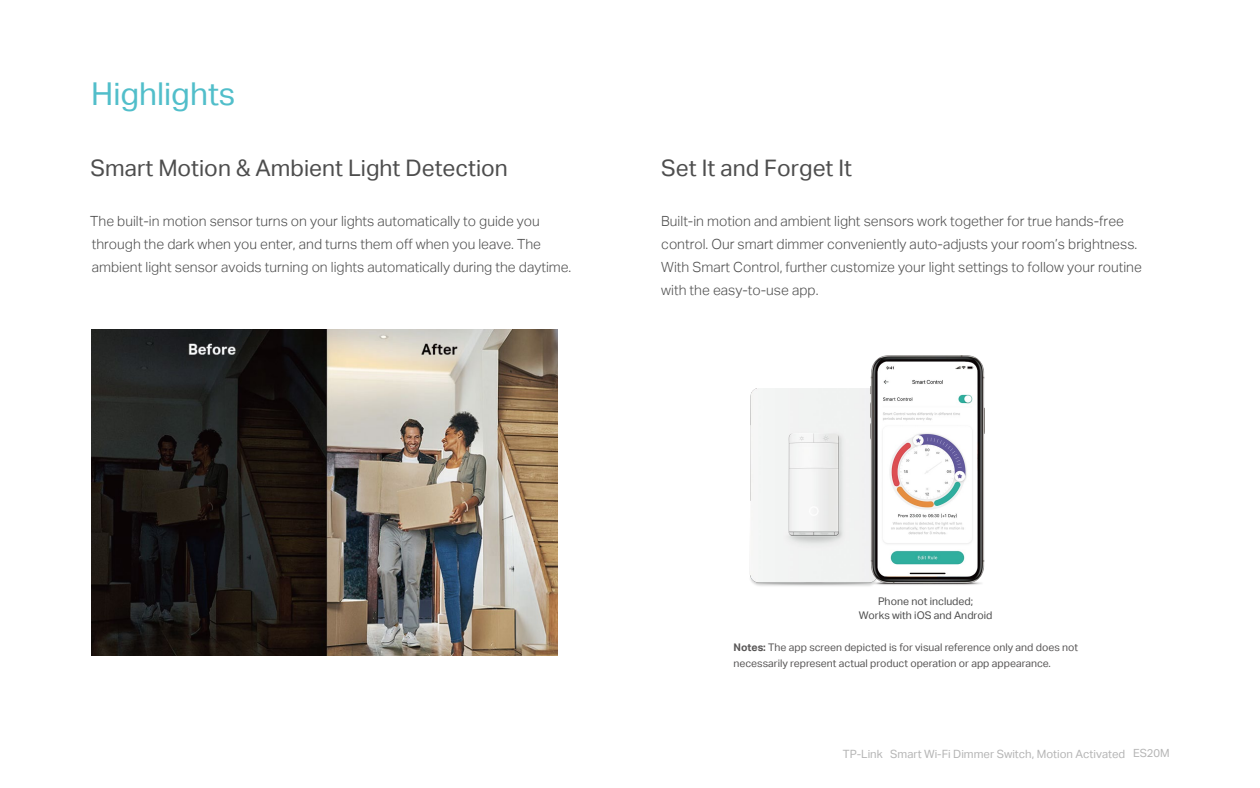
<style>
.page{position:relative;width:1260px;height:788px;background:#fff}
.page>*{position:absolute;margin:0;border:0;box-sizing:border-box;transform-origin:0 0}
.t1{font:31.5px "TP Link Aktiv Regular";color:#51beca}
.t2{font:22.75px "TP Link Aktiv Regular";color:#4d4d4d}
.t3{font:14px/22.8px "TP Link Aktiv Light";color:#4d4d4d}
.t4{font:11.38px "TP Link Aktiv Regular";color:#b5b5b5}
.t5{font:10.59px/13.5px "TP Link Aktiv Regular";color:#4d4d4d;text-align:center}
.t6{font:10.5px/15.8px "TP Link Aktiv Regular";color:#595757}
.s1{font-family:"TP Link Aktiv Bold"}
.s2{font-size:11.2px}
</style>
<div class="page">
<img style="left:749px;top:389px;width:122px;height:197px">
<img style="left:871px;top:356px;width:113px;height:230px">
<img style="left:92px;top:330px;width:466px;height:325px">
<h1 class="t1" style="left:91px;top:76px;width:146px">Highlights</h1>
<h2 class="t2" style="left:91px;top:154px;width:419px">Smart Motion &amp; Ambient Light Detection</h2>
<p class="t3" style="left:90px;top:210px;width:483px">The built-in motion sensor turns on your lights automatically to guide you through the dark when you enter, and turns them off when you leave. The ambient light sensor avoids turning on lights automatically during the daytime.</p>
<h2 class="t2" style="left:661px;top:154px;width:192px">Set It and Forget It</h2>
<p class="t3" style="left:661px;top:210px;width:482px">Built-in motion and ambient light sensors work together for true hands-free control. Our smart dimmer conveniently auto-adjusts your room’s brightness.<br>With Smart Control, further customize your light settings to follow your routine with the easy-to-use app.</p>
<p class="t5" style="left:859px;top:595px;width:135px">Phone not included;<br>Works with iOS and Android</p>
<p class="t6" style="left:734px;top:640px;width:346px"><span class="s1">Notes:</span> The app screen depicted is for visual reference only and does not necessarily represent actual product operation or app appearance.</p>
<p class="t4" style="left:843px;top:747px;width:328px">TP-Link Smart Wi-Fi Dimmer Switch, Motion Activated <span class="s2">ES20M</span></p>
</div>
